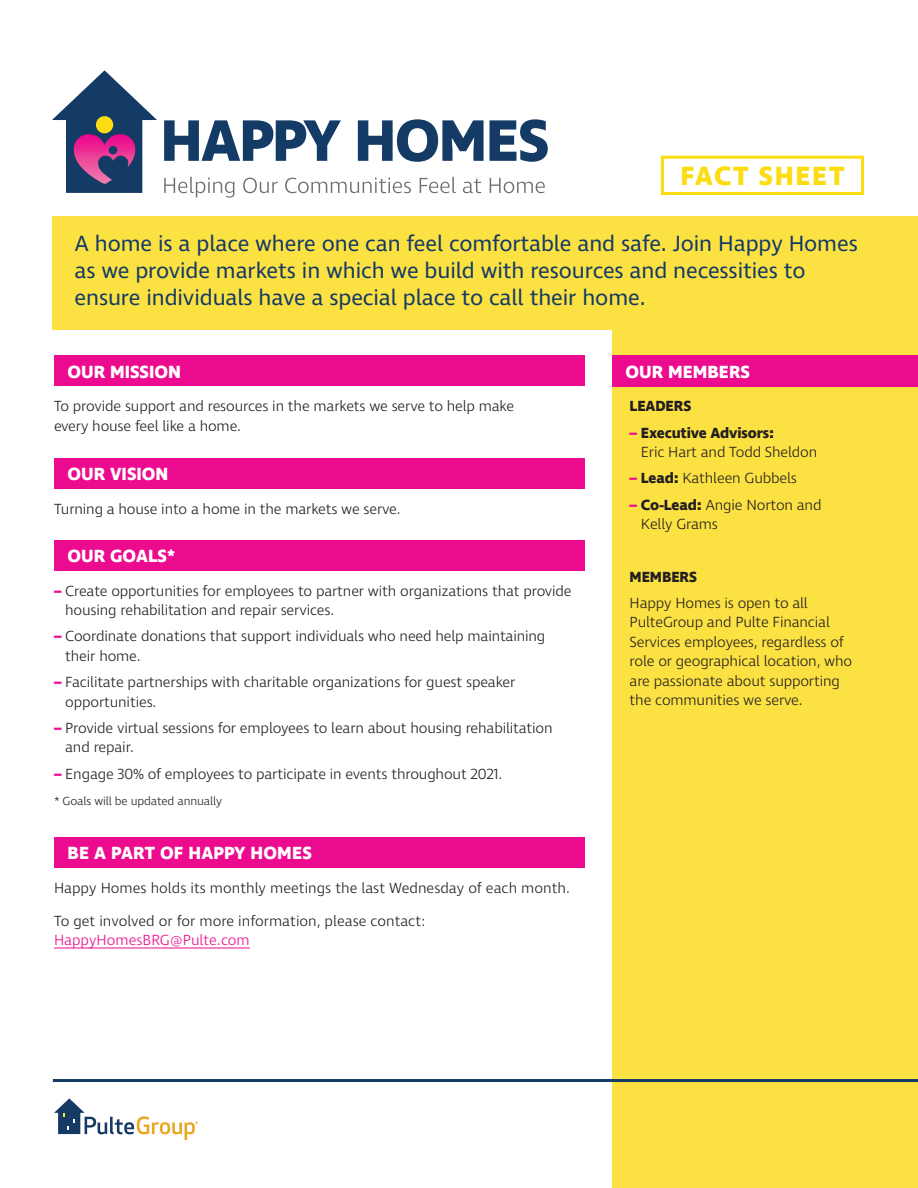
<style>
.page{position:relative;width:918px;height:1188px;background:#fff}
.page>*{position:absolute;margin:0;border:0;box-sizing:border-box;transform-origin:0 0}
.t1{font:700 27px "Ingra";letter-spacing:.06em;color:#fbdd11}
.t2{font:22.5px/27px "Ingra";letter-spacing:-.005em;color:#143a65}
.t3{font:700 18px "Ingra";color:#fff}
.t4{font:300 15px/19.5px "Ingra";letter-spacing:-.01em;color:#231f20}
.t5{font:300 15px "Ingra";color:#ec0b8e}
.t6{font:700 15px "Ingra";letter-spacing:-.01em;color:#231f20}
.t7{font:300 12px "Ingra";letter-spacing:-.01em;color:#231f20}
.s1{font-weight:700;color:#ec0b8e}
.s2{font-weight:700}
</style>
<div class="page">
<div style="left:612px;top:298px;width:306px;height:890px;background:#fce143"></div>
<svg style="left:54px;top:1098px;width:144px;height:42px"></svg>
<svg style="left:164px;top:120px;width:177px;height:41px"></svg>
<svg style="left:358px;top:119px;width:126px;height:43px"></svg>
<svg style="left:490px;top:119px;width:58px;height:43px"></svg>
<svg style="left:164px;top:177px;width:70px;height:21px"></svg>
<svg style="left:243px;top:178px;width:35px;height:15px"></svg>
<svg style="left:285px;top:178px;width:126px;height:15px"></svg>
<svg style="left:420px;top:177px;width:36px;height:16px"></svg>
<svg style="left:463px;top:179px;width:18px;height:14px"></svg>
<svg style="left:490px;top:178px;width:55px;height:15px"></svg>
<svg style="left:52px;top:70px;width:105px;height:123px"></svg>
<div style="left:96px;top:116px;width:17px;height:17px;background:#fbdd11;border-radius:50%"></div>
<div style="left:109px;top:146px;width:8px;height:8px;background:#143b66;border-radius:50%"></div>
<div style="left:53px;top:216px;width:865px;height:113px;background:#fce143"></div>
<div style="left:54px;top:355px;width:531px;height:31px;background:#ec0b8e"></div>
<div style="left:54px;top:458px;width:531px;height:31px;background:#ec0b8e"></div>
<div style="left:612px;top:355px;width:306px;height:32px;background:#ec0b8e"></div>
<hr style="left:54px;top:948px;width:196px;height:1px;background:#ec0b8e">
<div style="left:54px;top:837px;width:531px;height:31px;background:#ec0b8e"></div>
<hr style="left:53px;top:1079px;width:865px;height:3px;background:#143a65">
<div style="left:54px;top:540px;width:531px;height:31px;background:#ec0b8e"></div>
<div style="left:661px;top:156px;width:203px;height:39px;border:3px solid #fbdd11"></div>
<h1 class="t1" style="left:680px;top:159px;width:165px">FACT SHEET</h1>
<h2 class="t2" style="left:75px;top:231px;width:785px">A home is a place where one can feel comfortable and safe. Join Happy Homes as we provide markets in which we build with resources and necessities to ensure individuals have a special place to call their home.</h2>
<p class="t3" style="left:68px;top:360px;width:115px">OUR MISSION</p>
<p class="t4" style="left:54px;top:397px;width:462px">To provide support and resources in the markets we serve to help make every house feel like a home.</p>
<p class="t3" style="left:68px;top:463px;width:102px">OUR VISION</p>
<p class="t4" style="left:54px;top:500px;width:348px">Turning a house into a home in the markets we serve.</p>
<p class="t3" style="left:68px;top:545px;width:110px">OUR GOALS*</p>
<p class="t4" style="left:65px;top:582px;width:508px;text-indent:-11px"><span class="s1">–</span> Create opportunities for employees to partner with organizations that provide housing rehabilitation and repair services.</p>
<p class="t4" style="left:65px;top:627px;width:482px;text-indent:-11px"><span class="s1">–</span> Coordinate donations that support individuals who need help maintaining their home.</p>
<p class="t4" style="left:65px;top:673px;width:452px;text-indent:-11px"><span class="s1">–</span> Facilitate partnerships with charitable organizations for guest speaker opportunities.</p>
<p class="t4" style="left:65px;top:719px;width:489px;text-indent:-11px"><span class="s1">–</span> Provide virtual sessions for employees to learn about housing rehabilitation and repair.</p>
<p class="t4" style="left:54px;top:765px;width:450px"><span class="s1">–</span> Engage 30% of employees to participate in events throughout 2021.</p>
<p class="t7" style="left:54px;top:793px;width:170px">* Goals will be updated annually</p>
<p class="t3" style="left:68px;top:842px;width:246px">BE A PART OF HAPPY HOMES</p>
<p class="t4" style="left:54px;top:879px;width:517px">Happy Homes holds its monthly meetings the last Wednesday of each month.</p>
<p class="t4" style="left:54px;top:912px;width:373px">To get involved or for more information, please contact:</p>
<p class="t5" style="left:54px;top:931px;width:197px">HappyHomesBRG@Pulte.com</p>
<p class="t3" style="left:626px;top:360px;width:126px">OUR MEMBERS</p>
<p class="t6" style="left:630px;top:397px;width:63px">LEADERS</p>
<p class="t4" style="left:641px;top:424px;width:178px;text-indent:-11px"><span class="s1">–</span> <span class="s2">Executive Advisors:<br></span>Eric Hart and Todd Sheldon</p>
<p class="t4" style="left:630px;top:469px;width:169px"><span class="s1">–</span> <span class="s2">Lead:</span> Kathleen Gubbels</p>
<p class="t4" style="left:641px;top:496px;width:182px;text-indent:-11px"><span class="s1">–</span> <span class="s2">Co-Lead:</span> Angie Norton and<br>Kelly Grams</p>
<p class="t6" style="left:630px;top:567px;width:69px">MEMBERS</p>
<p class="t4" style="left:630px;top:594px;width:224px">Happy Homes is open to all<br>PulteGroup and Pulte Financial<br>Services employees, regardless of role or geographical location, who are passionate about supporting the communities we serve.</p>
</div>
